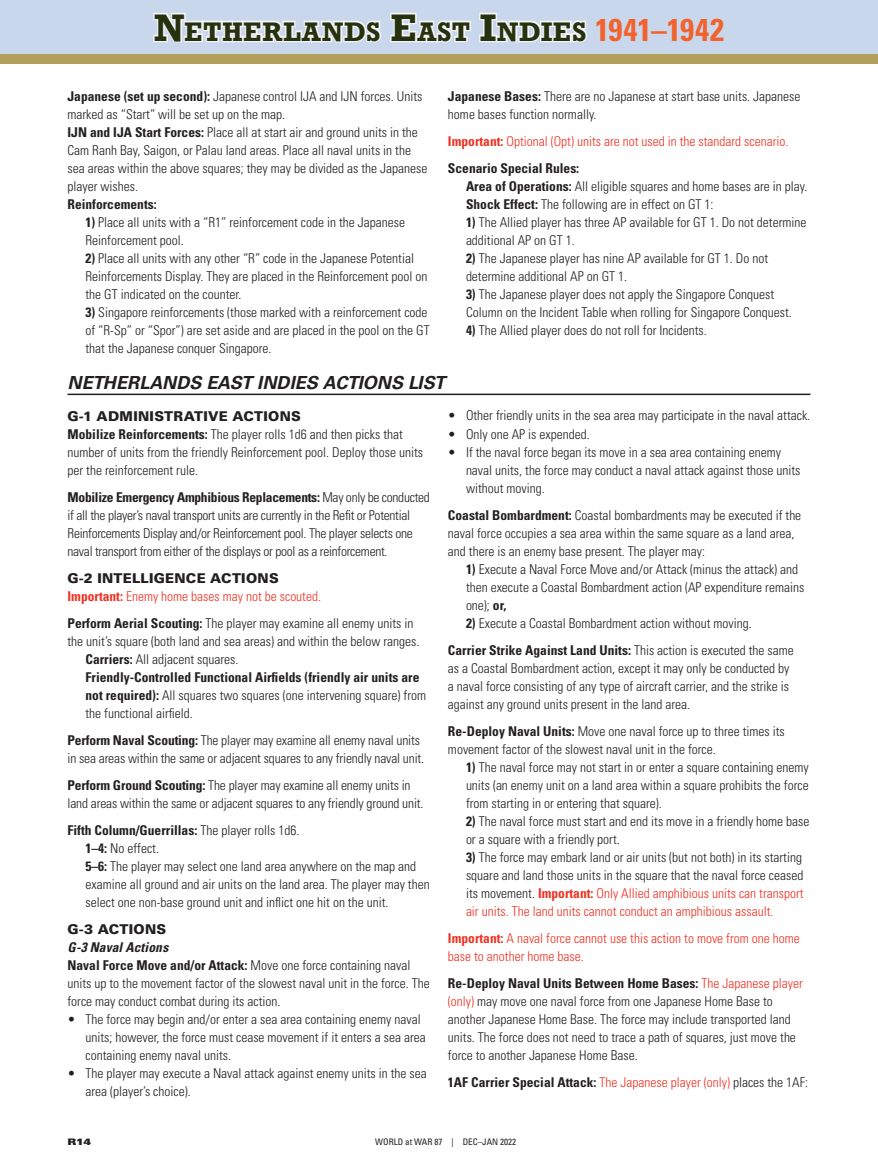
<style>
.page{position:relative;width:878px;height:1175px;background:#fff}
.page>*{position:absolute;margin:0;border:0;box-sizing:border-box;transform-origin:0 0}
.t1{font:700 25.2px "Rockwell";letter-spacing:.025em;color:#26310f}
.t2{font:italic 700 18px "Univers";letter-spacing:.005em;color:#231f20}
.t3{font:300 condensed 13.5px/18px "Univers";color:#231f20}
.t4{font:300 condensed 13.5px/18px "Univers";letter-spacing:-.02em;color:#231f20}
.t5{font:300 condensed 13.5px/18px "Univers";color:#ef3122}
.t6{font:700 condensed 13.5px "Univers";color:#231f20}
.t7{font:900 13.5px "Univers";letter-spacing:.02em;color:#231f20}
.t8{font:condensed 9px "Univers";color:#231f20}
.t9{font:900 expanded 9px "Univers";color:#231f20}
.s1{font-size:36px;color:#f5f5f6}
.s2{color:#f5f5f6}
.s3{font-size:36px}
.s4{font-family:"Univers";font-stretch:condensed;font-size:31.5px;color:#f2622c}
.s5{font-weight:700}
.s6{font-weight:700;color:#231f20}
.s7{font-weight:900;font-stretch:normal}
.s8{font-weight:900;font-stretch:normal;color:#231f20}
.s9{font-weight:700;font-style:italic}
.s10{font-weight:700;color:#ef3122}
.s11{color:#ef3122}
.s12{font-weight:300;color:#ef3122}
.s13{font-weight:300}
</style>
<div class="page">
<hr style="left:68px;top:393px;width:742px;height:2px;background:#231f20">
<div style="left:0;top:0;width:878px;height:54px;background:#c9d7ed"></div>
<div style="left:0;top:54px;width:878px;height:9px;background:#b19f5a"></div>
<h1 class="t1" style="left:154px;top:15px;width:571px"><span class="s1">N</span>ETHERLAN<span class="s2">DS</span> <span class="s3">E</span><span class="s2">AST</span> <span class="s1">I</span>N<span class="s2">D</span>I<span class="s2">ES</span> <span class="s4">1941–1942</span></h1>
<p class="t3" style="left:68px;top:87px;width:361px"><span class="s5">Japanese (set up second):</span> Japanese control IJA and IJN forces. Units marked as “Start” will be set up on the map.<br><span class="s5">IJN and IJA Start Forces:</span> Place all at start air and ground units in the Cam Ranh Bay, Saigon, or Palau land areas. Place all naval units in the sea areas within the above squares; they may be divided as the Japanese player wishes.</p>
<p class="t6" style="left:68px;top:196px;width:91px">Reinforcements:</p>
<p class="t3" style="left:85px;top:213px;width:321px"><span class="s5">1)</span> Place all units with a “R1” reinforcement code in the Japanese<br>Reinforcement pool.</p>
<p class="t3" style="left:85px;top:249px;width:343px"><span class="s5">2)</span> Place all units with any other “R” code in the Japanese Potential<br>Reinforcements Display. They are placed in the Reinforcement pool on the GT indicated on the counter.</p>
<p class="t3" style="left:85px;top:303px;width:346px"><span class="s5">3)</span> Singapore reinforcements (those marked with a reinforcement code of “R-Sp” or “Spor”) are set aside and are placed in the pool on the GT that the Japanese conquer Singapore.</p>
<p class="t3" style="left:448px;top:87px;width:354px"><span class="s5">Japanese Bases:</span> There are no Japanese at start base units. Japanese home bases function normally.</p>
<p class="t5" style="left:448px;top:128px;width:342px;line-height:27px"><span class="s5">Important:</span> Optional (Opt) units are not used in the standard scenario.<br><span class="s6">Scenario Special Rules:</span></p>
<p class="t3" style="left:466px;top:177px;width:343px"><span class="s5">Area of Operations:</span> All eligible squares and home bases are in play.<br><span class="s5">Shock Effect:</span> The following are in effect on GT 1:</p>
<p class="t3" style="left:466px;top:213px;width:342px"><span class="s5">1)</span> The Allied player has three AP available for GT 1. Do not determine additional AP on GT 1.</p>
<p class="t3" style="left:466px;top:249px;width:304px"><span class="s5">2)</span> The Japanese player has nine AP available for GT 1. Do not determine additional AP on GT 1.</p>
<p class="t3" style="left:466px;top:285px;width:327px"><span class="s5">3)</span> The Japanese player does not apply the Singapore Conquest<br>Column on the Incident Table when rolling for Singapore Conquest.</p>
<p class="t3" style="left:466px;top:321px;width:242px"><span class="s5">4)</span> The Allied player does do not roll for Incidents.</p>
<h2 class="t2" style="left:68px;top:372px;width:379px">NETHERLANDS EAST INDIES ACTIONS LIST</h2>
<p class="t3" style="left:68px;top:407px;width:357px"><span class="s7">G-1 ADMINISTRATIVE ACTIONS<br></span><span class="s5">Mobilize Reinforcements:</span> The player rolls 1d6 and then picks that number of units from the friendly Reinforcement pool. Deploy those units per the reinforcement rule.</p>
<p class="t4" style="left:68px;top:488px;width:364px"><span class="s5">Mobilize Emergency Amphibious Replacements:</span> May only be conducted if all the player’s naval transport units are currently in the Refit or Potential Reinforcements Display and/or Reinforcement pool. The player selects one naval transport from either of the displays or pool as a reinforcement.</p>
<p class="t5" style="left:68px;top:569px;width:255px"><span class="s8">G-2 INTELLIGENCE ACTIONS<br></span><span class="s5">Important:</span> Enemy home bases may not be scouted.</p>
<p class="t3" style="left:68px;top:614px;width:347px"><span class="s5">Perform Aerial Scouting:</span> The player may examine all enemy units in</p>
<p class="t3" style="left:68px;top:632px;width:353px">the unit’s square (both land and sea areas) and within the below ranges.</p>
<p class="t3" style="left:85px;top:650px;width:154px"><span class="s5">Carriers:</span> All adjacent squares.</p>
<p class="t6" style="left:85px;top:668px;width:335px">Friendly-Controlled Functional Airfields (friendly air units are</p>
<p class="t3" style="left:85px;top:686px;width:342px"><span class="s5">not required):</span> All squares two squares (one intervening square) from</p>
<p class="t3" style="left:85px;top:704px;width:109px">the functional airfield.</p>
<p class="t3" style="left:68px;top:731px;width:358px"><span class="s5">Perform Naval Scouting:</span> The player may examine all enemy naval units in sea areas within the same or adjacent squares to any friendly naval unit.</p>
<p class="t3" style="left:68px;top:776px;width:357px"><span class="s5">Perform Ground Scouting:</span> The player may examine all enemy units in land areas within the same or adjacent squares to any friendly ground unit.</p>
<p class="t3" style="left:85px;top:821px;width:346px;text-indent:-18px"><span class="s5">Fifth Column/Guerrillas:</span> The player rolls 1d6.<br><span class="s5">1–4:</span> No effect.<br><span class="s5">5–6:</span> The player may select one land area anywhere on the map and examine all ground and air units on the land area. The player may then select one non-base ground unit and inflict one hit on the unit.</p>
<p class="t7" style="left:68px;top:920px;width:100px">G-3 ACTIONS</p>
<p class="t3" style="left:68px;top:938px;width:364px"><span class="s9">G-3 Naval Actions<br></span><span class="s5">Naval Force Move and/or Attack:</span> Move one force containing naval units up to the movement factor of the slowest naval unit in the force. The force may conduct combat during its action.</p>
<p class="t3" style="left:85px;top:1010px;width:342px;text-indent:-18px">• The force may begin and/or enter a sea area containing enemy naval units; however, the force must cease movement if it enters a sea area containing enemy naval units.</p>
<p class="t3" style="left:85px;top:1064px;width:343px;text-indent:-18px">• The player may execute a Naval attack against enemy units in the sea area (player’s choice).</p>
<p class="t3" style="left:448px;top:407px;width:364px">• Other friendly units in the sea area may participate in the naval attack.</p>
<p class="t3" style="left:448px;top:425px;width:143px">• Only one AP is expended.</p>
<p class="t3" style="left:466px;top:443px;width:336px;text-indent:-18px">• If the naval force began its move in a sea area containing enemy naval units, the force may conduct a naval attack against those units without moving.</p>
<p class="t3" style="left:448px;top:506px;width:355px"><span class="s5">Coastal Bombardment:</span> Coastal bombardments may be executed if the naval force occupies a sea area within the same square as a land area, and there is an enemy base present. The player may:</p>
<p class="t3" style="left:466px;top:560px;width:340px"><span class="s5">1)</span> Execute a Naval Force Move and/or Attack (minus the attack) and then execute a Coastal Bombardment action (AP expenditure remains one); <span class="s5">or,</span></p>
<p class="t3" style="left:448px;top:609px;width:347px;line-height:27px;text-indent:18px"><span class="s5">2)</span> Execute a Coastal Bombardment action without moving.<br><span class="s5">Carrier Strike Against Land Units:</span> This action is executed the same</p>
<p class="t3" style="left:448px;top:659px;width:343px;text-align:justify">as a Coastal Bombardment action, except it may only be conducted by a naval force consisting of any type of aircraft carrier, and the strike is against any ground units present in the land area.</p>
<p class="t3" style="left:448px;top:722px;width:338px"><span class="s5">Re-Deploy Naval Units:</span> Move one naval force up to three times its movement factor of the slowest naval unit in the force.</p>
<p class="t3" style="left:466px;top:758px;width:344px;text-align:justify"><span class="s5">1)</span> The naval force may not start in or enter a square containing enemy units (an enemy unit on a land area within a square prohibits the force from starting in or entering that square).</p>
<p class="t3" style="left:466px;top:811px;width:345px"><span class="s5">2)</span> The naval force must start and end its move in a friendly home base or a square with a friendly port.</p>
<p class="t3" style="left:466px;top:847px;width:339px;text-align:justify"><span class="s5">3)</span> The force may embark land or air units (but not both) in its starting square and land those units in the square that the naval force ceased its movement. <span class="s10">Important:</span> <span class="s11">Only Allied amphibious units can transport air units. The land units cannot conduct an amphibious assault.</span></p>
<p class="t5" style="left:448px;top:928px;width:353px"><span class="s5">Important:</span> A naval force cannot use this action to move from one home base to another home base.</p>
<p class="t3" style="left:448px;top:973px;width:356px"><span class="s5">Re-Deploy Naval Units Between Home Bases:</span> <span class="s11">The Japanese player (only)</span> may move one naval force from one Japanese Home Base to another Japanese Home Base. The force may include transported land units. The force does not need to trace a path of squares, just move the force to another Japanese Home Base.</p>
<p class="t6" style="left:448px;top:1073px;width:361px">1AF Carrier Special Attack: <span class="s12">The Japanese player (only)</span> <span class="s13">places the 1AF:</span></p>
<p class="t9" style="left:68px;top:1136px;width:25px">R14</p>
<p class="t8" style="left:375px;top:1135px;width:142px">WORLD at WAR 87 | DEC–JAN 2022</p>
</div>
